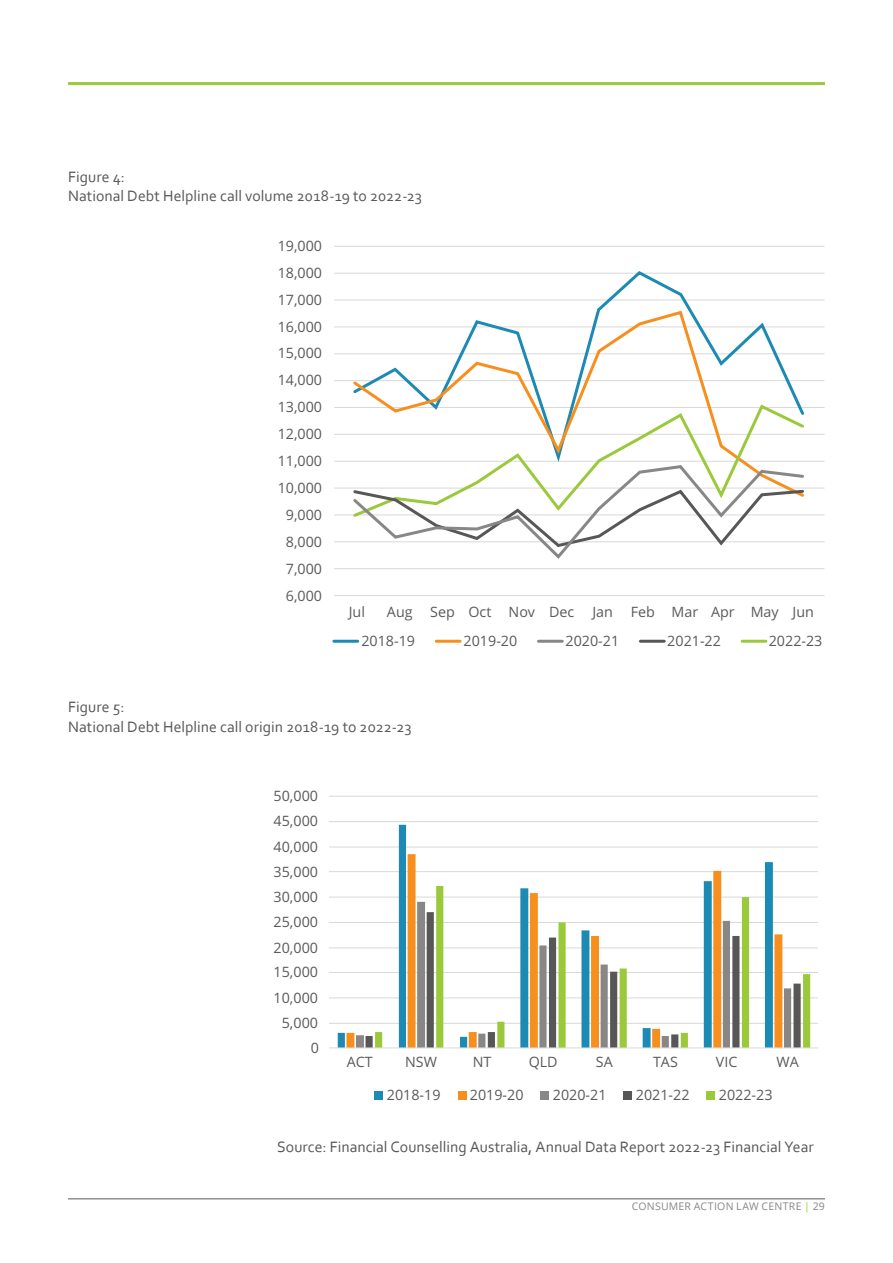
<style>
.page{position:relative;width:893px;height:1263px;background:#fff}
.page>*{position:absolute;margin:0;border:0;box-sizing:border-box;transform-origin:0 0}
.t1{font:15.75px/19.5px "Corbel";color:#575757}
.t2{font:14.25px "Open Sans";color:#595a5a}
.t3{font:10.5px "Open Sans";letter-spacing:.02em;color:#888786}
.s1{color:#9aca3c}
</style>
<div class="page">
<hr style="left:68px;top:1198px;width:757px;height:1px;background:#575757">
<hr style="left:329px;top:1023px;width:489px;height:1px;background:#dad9d9">
<hr style="left:329px;top:997px;width:489px;height:1px;background:#dad9d9">
<hr style="left:329px;top:972px;width:489px;height:1px;background:#dad9d9">
<hr style="left:329px;top:947px;width:489px;height:1px;background:#dad9d9">
<hr style="left:329px;top:922px;width:489px;height:1px;background:#dad9d9">
<hr style="left:329px;top:897px;width:489px;height:1px;background:#dad9d9">
<hr style="left:329px;top:871px;width:489px;height:1px;background:#dad9d9">
<hr style="left:329px;top:847px;width:489px;height:1px;background:#dad9d9">
<hr style="left:329px;top:821px;width:489px;height:1px;background:#dad9d9">
<hr style="left:329px;top:796px;width:489px;height:1px;background:#dad9d9">
<svg style="left:338px;top:825px;width:435px;height:222px"></svg>
<svg style="left:346px;top:854px;width:427px;height:193px"></svg>
<svg style="left:356px;top:902px;width:19px;height:145px"></svg>
<svg style="left:365px;top:912px;width:10px;height:135px"></svg>
<svg style="left:375px;top:886px;width:435px;height:161px"></svg>
<hr style="left:329px;top:1047px;width:489px;height:1px;background:#dad9d9">
<div style="left:374px;top:1091px;width:9px;height:9px;background:#1c8ab2"></div>
<div style="left:458px;top:1091px;width:8px;height:9px;background:#f78f1e"></div>
<div style="left:540px;top:1091px;width:9px;height:9px;background:#888786"></div>
<div style="left:624px;top:1091px;width:8px;height:9px;background:#585757"></div>
<div style="left:706px;top:1091px;width:9px;height:9px;background:#9aca3c"></div>
<hr style="left:68px;top:82px;width:757px;height:3px;background:#9aca3c">
<hr style="left:334px;top:273px;width:490px;height:1px;background:#dad9d9">
<hr style="left:334px;top:300px;width:490px;height:1px;background:#dad9d9">
<hr style="left:334px;top:326px;width:490px;height:1px;background:#dad9d9">
<hr style="left:334px;top:353px;width:490px;height:1px;background:#dad9d9">
<hr style="left:334px;top:380px;width:490px;height:1px;background:#dad9d9">
<hr style="left:334px;top:407px;width:490px;height:1px;background:#dad9d9">
<hr style="left:334px;top:434px;width:490px;height:1px;background:#dad9d9">
<hr style="left:334px;top:461px;width:490px;height:1px;background:#dad9d9">
<hr style="left:334px;top:488px;width:490px;height:1px;background:#dad9d9">
<hr style="left:334px;top:515px;width:490px;height:1px;background:#dad9d9">
<hr style="left:334px;top:541px;width:490px;height:1px;background:#dad9d9">
<hr style="left:334px;top:568px;width:490px;height:1px;background:#dad9d9">
<hr style="left:334px;top:595px;width:490px;height:1px;background:#dad9d9">
<hr style="left:334px;top:246px;width:490px;height:1px;background:#dad9d9">
<hr style="left:334px;top:640px;width:24px;height:3px;background:#1c8ab2">
<hr style="left:436px;top:640px;width:24px;height:3px;background:#f78f1e">
<hr style="left:538px;top:640px;width:24px;height:3px;background:#888786">
<hr style="left:640px;top:640px;width:24px;height:3px;background:#585757">
<hr style="left:742px;top:640px;width:24px;height:3px;background:#9aca3c">
<svg style="left:351px;top:271px;width:455px;height:38px"></svg>
<svg style="left:351px;top:309px;width:456px;height:93px"></svg>
<svg style="left:351px;top:402px;width:456px;height:114px"></svg>
<svg style="left:351px;top:463px;width:455px;height:96px"></svg>
<p class="t1" style="left:68px;top:166px;width:356px">Figure 4:<br>National Debt Helpline call volume 2018-19 to 2022-23</p>
<p class="t2" style="left:278px;top:236px;width:46px">19,000</p>
<p class="t2" style="left:278px;top:263px;width:46px">18,000</p>
<p class="t2" style="left:278px;top:290px;width:46px">17,000</p>
<p class="t2" style="left:278px;top:317px;width:46px">16,000</p>
<p class="t2" style="left:278px;top:344px;width:46px">15,000</p>
<p class="t2" style="left:278px;top:370px;width:46px">14,000</p>
<p class="t2" style="left:278px;top:397px;width:46px">13,000</p>
<p class="t2" style="left:278px;top:424px;width:46px">12,000</p>
<p class="t2" style="left:278px;top:451px;width:46px">11,000</p>
<p class="t2" style="left:278px;top:478px;width:46px">10,000</p>
<p class="t2" style="left:286px;top:505px;width:38px">9,000</p>
<p class="t2" style="left:286px;top:532px;width:38px">8,000</p>
<p class="t2" style="left:286px;top:559px;width:38px">7,000</p>
<p class="t2" style="left:286px;top:586px;width:38px">6,000</p>
<p class="t2" style="left:349px;top:602px;width:18px">Jul</p>
<p class="t2" style="left:387px;top:602px;width:189px">Aug Sep Oct Nov Dec</p>
<p class="t2" style="left:592px;top:602px;width:223px">Jan Feb Mar Apr May Jun</p>
<p class="t2" style="left:361px;top:631px;width:55px">2018-19</p>
<p class="t2" style="left:464px;top:631px;width:55px">2019-20</p>
<p class="t2" style="left:566px;top:631px;width:55px">2020-21</p>
<p class="t2" style="left:667px;top:631px;width:55px">2021-22</p>
<p class="t2" style="left:769px;top:631px;width:55px">2022-23</p>
<p class="t1" style="left:68px;top:697px;width:345px">Figure 5:<br>National Debt Helpline call origin 2018-19 to 2022-23</p>
<p class="t2" style="left:274px;top:786px;width:46px">50,000</p>
<p class="t2" style="left:274px;top:811px;width:46px">45,000</p>
<p class="t2" style="left:274px;top:837px;width:46px">40,000</p>
<p class="t2" style="left:274px;top:862px;width:46px">35,000</p>
<p class="t2" style="left:274px;top:887px;width:46px">30,000</p>
<p class="t2" style="left:274px;top:912px;width:46px">25,000</p>
<p class="t2" style="left:274px;top:938px;width:46px">20,000</p>
<p class="t2" style="left:274px;top:962px;width:46px">15,000</p>
<p class="t2" style="left:274px;top:988px;width:46px">10,000</p>
<p class="t2" style="left:282px;top:1013px;width:38px">5,000</p>
<p class="t2" style="left:311px;top:1038px;width:10px">0</p>
<p class="t2" style="left:347px;top:1052px;width:27px">ACT</p>
<p class="t2" style="left:405px;top:1052px;width:33px">NSW</p>
<p class="t2" style="left:473px;top:1052px;width:20px">NT</p>
<p class="t2" style="left:529px;top:1052px;width:30px">QLD</p>
<p class="t2" style="left:596px;top:1052px;width:18px">SA</p>
<p class="t2" style="left:653px;top:1052px;width:26px">TAS</p>
<p class="t2" style="left:716px;top:1052px;width:23px">VIC</p>
<p class="t2" style="left:777px;top:1052px;width:24px">WA</p>
<p class="t2" style="left:387px;top:1085px;width:55px">2018-19</p>
<p class="t2" style="left:470px;top:1085px;width:55px">2019-20</p>
<p class="t2" style="left:553px;top:1085px;width:55px">2020-21</p>
<p class="t2" style="left:636px;top:1085px;width:55px">2021-22</p>
<p class="t2" style="left:719px;top:1085px;width:55px">2022-23</p>
<p class="t1" style="left:277px;top:1137px;width:538px">Source: Financial Counselling Australia, Annual Data Report 2022-23 Financial Year</p>
<p class="t3" style="left:632px;top:1199px;width:194px">CONSUMER ACTION LAW CENTRE <span class="s1">|</span> 29</p>
</div>
